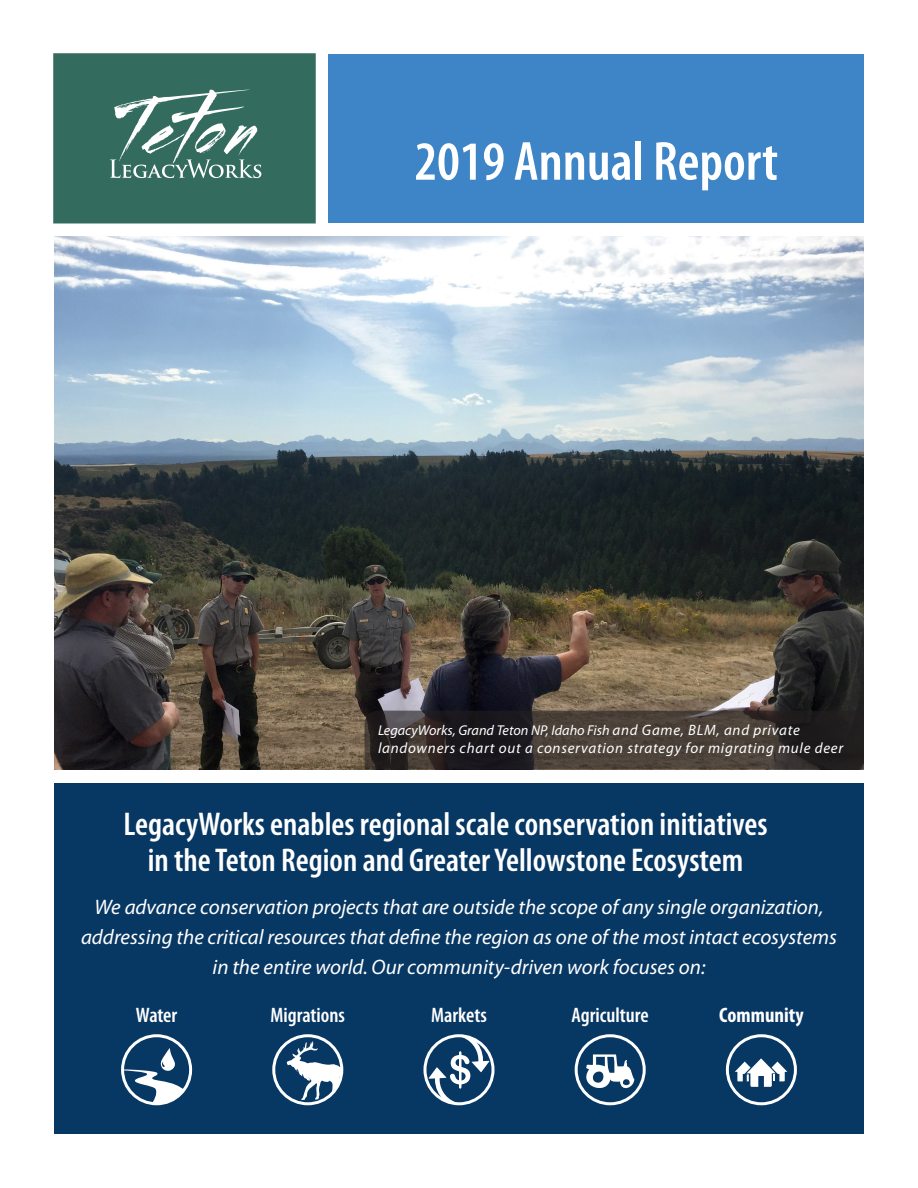
<style>
.page{position:relative;width:918px;height:1188px;background:#fff}
.page>*{position:absolute;margin:0;border:0;box-sizing:border-box;transform-origin:0 0}
.t1{font:600 condensed 55.5px "Myriad Pro";color:#fff}
.t2{font:600 condensed 33px/36px "Myriad Pro";color:#fff;text-align:center}
.ital{font:italic 21px/30px "Myriad Pro";color:#fff;text-align:center}
.t3{font:600 condensed 21px "Myriad Pro";color:#fff}
.t4{font:700 condensed 21px "Myriad Pro";color:#fff}
.t5{font:italic 15px "Myriad Pro";letter-spacing:.05em;color:#fff}
.t6{font:italic 14.25px "Myriad Pro";color:#fff}
.s1{font-size:15px}
</style>
<div class="page">
<img style="left:54px;top:236px;width:810px;height:534px">
<div style="left:54px;top:783px;width:810px;height:351px;background:#073763"></div>
<svg style="left:123px;top:1048px;width:68px;height:56px"></svg>
<div style="left:121px;top:1034px;width:71px;height:71px;border:3px solid #fff;border-radius:50%"></div>
<svg style="left:287px;top:1041px;width:55px;height:59px"></svg>
<div style="left:272px;top:1034px;width:71px;height:71px;border:3px solid #fff;border-radius:50%"></div>
<svg style="left:429px;top:1038px;width:60px;height:66px"></svg>
<div style="left:423px;top:1034px;width:72px;height:71px;border:3px solid #fff;border-radius:50%"></div>
<svg style="left:577px;top:1054px;width:57px;height:42px"></svg>
<div style="left:575px;top:1034px;width:71px;height:71px;border:3px solid #fff;border-radius:50%"></div>
<svg style="left:735px;top:1058px;width:52px;height:29px"></svg>
<div style="left:726px;top:1034px;width:71px;height:71px;border:3px solid #fff;border-radius:50%"></div>
<div style="left:328px;top:54px;width:536px;height:169px;background:#3d85c6"></div>
<div style="left:54px;top:54px;width:261px;height:169px;background:#336c5f"></div>
<svg style="left:110px;top:90px;width:151px;height:88px"></svg>
<div style="left:53px;top:53px;width:263px;height:171px;border:2px solid #336c5f"></div>
<svg style="left:364px;top:711px;width:500px;height:59px;background:#38312e"></svg>
<p class="t1" style="left:414px;top:127px;width:365px">2019 Annual Report</p>
<p class="t6" style="left:378px;top:722px;width:423px">LegacyWorks, Grand Teton NP, Idaho Fish <span class="s1">and Game, BLM, and private</span></p>
<p class="t5" style="left:378px;top:739px;width:467px">landowners chart out a conservation strategy for migrating mule deer</p>
<p class="t2" style="left:123px;top:805px;width:646px">LegacyWorks enables regional scale conservation initiatives in the Teton Region and Greater Yellowstone Ecosystem</p>
<p class="ital" style="left:81px;top:892px;width:758px">We advance conservation projects that are outside the scope of any single organization, addressing the critical resources that define the region as one of the most intact ecosystems in the entire world. Our community-driven work focuses on:</p>
<p class="t3" style="left:136px;top:1002px;width:43px">Water</p>
<p class="t3" style="left:271px;top:1002px;width:76px">Migrations</p>
<p class="t3" style="left:431px;top:1002px;width:57px">Markets</p>
<p class="t3" style="left:572px;top:1002px;width:79px">Agriculture</p>
<p class="t4" style="left:719px;top:1002px;width:86px">Community</p>
</div>
